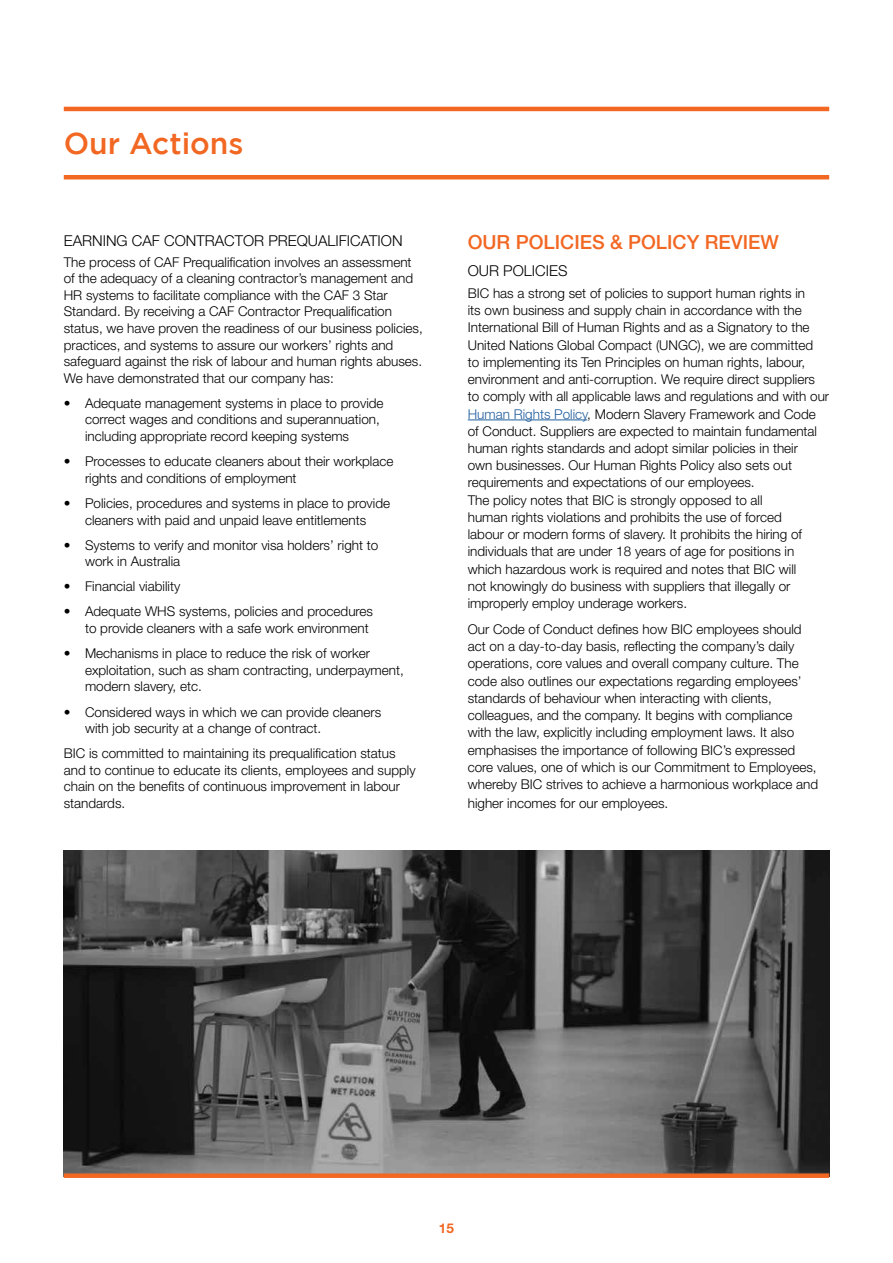
<style>
.page{position:relative;width:893px;height:1263px;background:#fff}
.page>*{position:absolute;margin:0;border:0;box-sizing:border-box;transform-origin:0 0}
.t1{font:500 30px "Gotham";color:#f26722}
.t2{font:500 19.5px "Helvetica Neue LT";color:#f26722}
.t3{font:300 15px "Helvetica Neue LT";color:#000}
.t4{font:300 13.5px/17.2px "Helvetica Neue LT";color:#000}
.t5{font:700 13.5px "Helvetica Neue LT";color:#f26722}
.s1{color:#215e9e}
</style>
<div class="page">
<img style="left:64px;top:850px;width:765px;height:323px">
<hr style="left:468px;top:420px;width:119px;height:1px;background:#215e9e">
<hr style="left:64px;top:107px;width:765px;height:4px;background:#f26722">
<hr style="left:64px;top:175px;width:765px;height:4px;background:#f26722">
<div style="left:64px;top:1173px;width:765px;height:5px;background:#f26722"></div>
<h1 class="t1" style="left:64px;top:126px;width:181px">Our Actions</h1>
<p class="t3" style="left:64px;top:231px;width:340px">EARNING CAF CONTRACTOR PREQUALIFICATION</p>
<p class="t4" style="left:64px;top:253px;width:361px;line-height:16.6px">The process of CAF Prequalification involves an assessment of the adequacy of a cleaning contractor’s management and HR systems to facilitate compliance with the CAF 3 Star Standard. By receiving a CAF Contractor Prequalification status, we have proven the readiness of our business policies, practices, and systems to assure our workers’ rights and safeguard against the risk of labour and human rights abuses.<br>We have demonstrated that our company has:</p>
<p class="t4" style="left:85px;top:394px;width:300px;line-height:16.6px;text-indent:-21px">• Adequate management systems in place to provide correct wages and conditions and superannuation, including appropriate record keeping systems</p>
<p class="t4" style="left:85px;top:453px;width:310px;line-height:16.6px;text-indent:-21px">• Processes to educate cleaners about their workplace rights and conditions of employment</p>
<p class="t4" style="left:64px;top:494px;width:328px;line-height:16.6px;text-align:center">• Policies, procedures and systems in place to provide cleaners with paid and unpaid leave entitlements</p>
<p class="t4" style="left:85px;top:536px;width:295px;line-height:16.6px;text-indent:-21px">• Systems to verify and monitor visa holders’ right to work in Australia</p>
<p class="t4" style="left:64px;top:578px;width:118px">• Financial viability</p>
<p class="t4" style="left:85px;top:603px;width:290px;line-height:16.6px;text-indent:-21px">• Adequate WHS systems, policies and procedures to provide cleaners with a safe work environment</p>
<p class="t4" style="left:85px;top:645px;width:320px;line-height:16.6px;text-indent:-21px">• Mechanisms in place to reduce the risk of worker exploitation, such as sham contracting, underpayment, modern slavery, etc.</p>
<p class="t4" style="left:85px;top:703px;width:298px;line-height:16.6px;text-indent:-21px">• Considered ways in which we can provide cleaners with job security at a change of contract.</p>
<p class="t4" style="left:64px;top:745px;width:353px;line-height:16.6px">BIC is committed to maintaining its prequalification status and to continue to educate its clients, employees and supply chain on the benefits of continuous improvement in labour standards.</p>
<h2 class="t2" style="left:468px;top:230px;width:313px">OUR POLICIES &amp; POLICY REVIEW</h2>
<p class="t3" style="left:468px;top:262px;width:101px">OUR POLICIES</p>
<p class="t4" style="left:468px;top:284px;width:363px">BIC has a strong set of policies to support human rights in<br>its own business and supply chain in accordance with the International Bill of Human Rights and as a Signatory to the United Nations Global Compact (UNGC), we are committed<br>to implementing its Ten Principles on human rights, labour, environment and anti-corruption. We require direct suppliers to comply with all applicable laws and regulations and with our <span class="s1">Human Rights Policy</span>, Modern Slavery Framework and Code of Conduct. Suppliers are expected to maintain fundamental human rights standards and adopt similar policies in their<br>own businesses. Our Human Rights Policy also sets out requirements and expectations of our employees.<br>The policy notes that BIC is strongly opposed to all<br>human rights violations and prohibits the use of forced<br>labour or modern forms of slavery. It prohibits the hiring of individuals that are under 18 years of age for positions in which hazardous work is required and notes that BIC will<br>not knowingly do business with suppliers that illegally or improperly employ underage workers.</p>
<p class="t4" style="left:468px;top:620px;width:352px">Our Code of Conduct defines how BIC employees should act on a day-to-day basis, reflecting the company’s daily operations, core values and overall company culture. The code also outlines our expectations regarding employees’ standards of behaviour when interacting with clients, colleagues, and the company. It begins with compliance with the law, explicitly including employment laws. It also emphasises the importance of following BIC’s expressed core values, one of which is our Commitment to Employees, whereby BIC strives to achieve a harmonious workplace and</p>
<p class="t4" style="left:468px;top:794px;width:202px">higher incomes for our employees.</p>
<p class="t5" style="left:439px;top:1220px;width:17px">15</p>
</div>
